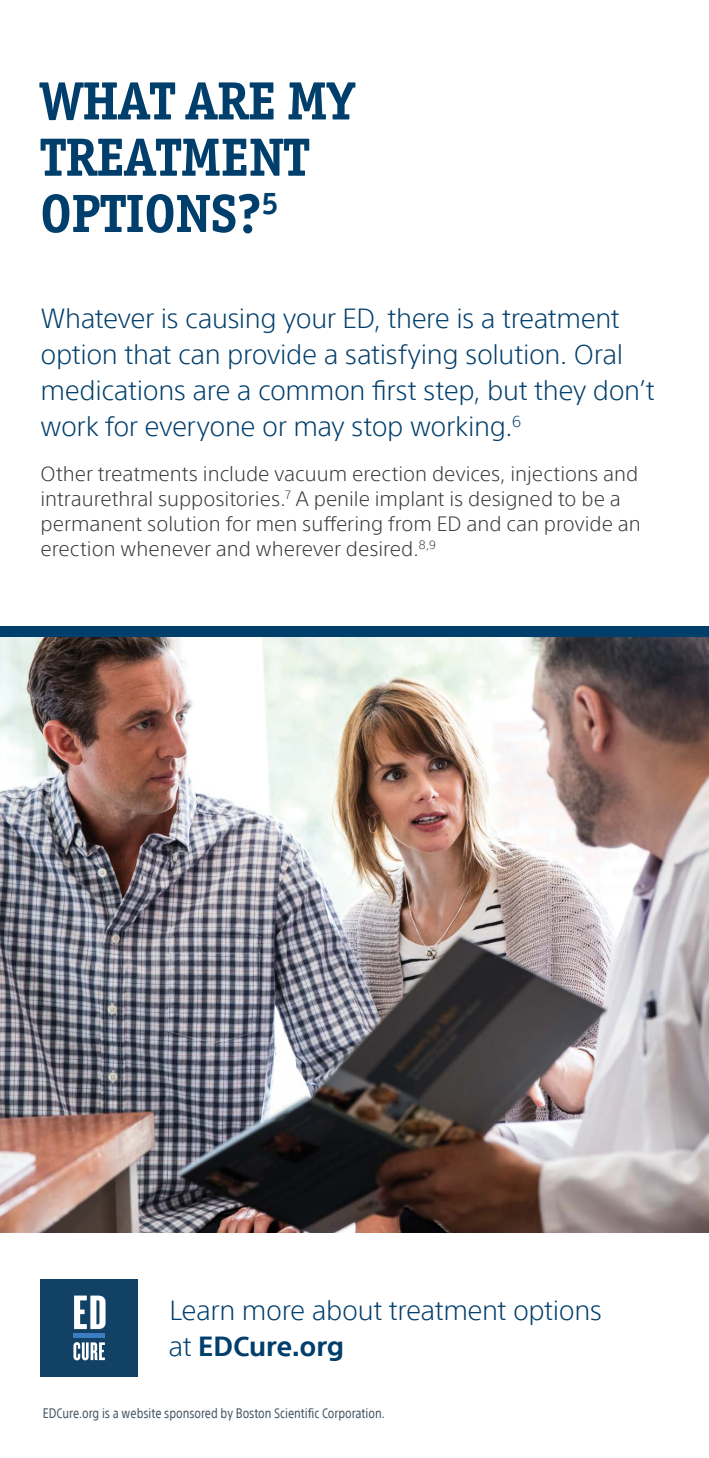
<style>
.page{position:relative;width:709px;height:1458px;background:#fff}
.page>*{position:absolute;margin:0;border:0;box-sizing:border-box;transform-origin:0 0}
.t1{font:700 54px/56.2px "Officina Ser ITC Std";color:#003e6b}
.t2{font:300 27px/36px "SST";letter-spacing:-.015em;color:#003e6b}
.t3{font:300 20.25px/24.8px "SST";color:#383838}
.t4{font:condensed 13.5px "SST";color:#485865}
.s1{font-weight:700}
</style>
<div class="page">
<img style="left:0;top:637px;width:709px;height:596px">
<div style="left:0;top:626px;width:709px;height:11px;background:#003e6b"></div>
<div style="left:40px;top:1279px;width:98px;height:98px;background:#114165"></div>
<svg style="left:74px;top:1296px;width:32px;height:33px"></svg>
<div style="left:73px;top:1333px;width:32px;height:5px;background:#3c7dc1"></div>
<svg style="left:73px;top:1342px;width:32px;height:18px"></svg>
<h1 class="t1" style="left:40px;top:73px;width:315px">WHAT ARE MY<br>TREATMENT<br>OPTIONS?<sup>5</sup></h1>
<h2 class="t2" style="left:40px;top:301px;width:616px">Whatever is causing your ED, there is a treatment option that can provide a satisfying solution. Oral medications are a common first step, but they don’t work for everyone or may stop working.<sup>6</sup></h2>
<p class="t3" style="left:40px;top:462px;width:602px">Other treatments include vacuum erection devices, injections and intraurethral suppositories.<sup>7</sup> A penile implant is designed to be a permanent solution for men suffering from ED and can provide an erection whenever and wherever desired.<sup>8,9</sup></p>
<h2 class="t2" style="left:169px;top:1293px;width:435px">Learn more about treatment options at <span class="s1">EDCure.org</span></h2>
<p class="t4" style="left:43px;top:1405px;width:344px">EDCure.org is a website sponsored by Boston Scientific Corporation.</p>
</div>
